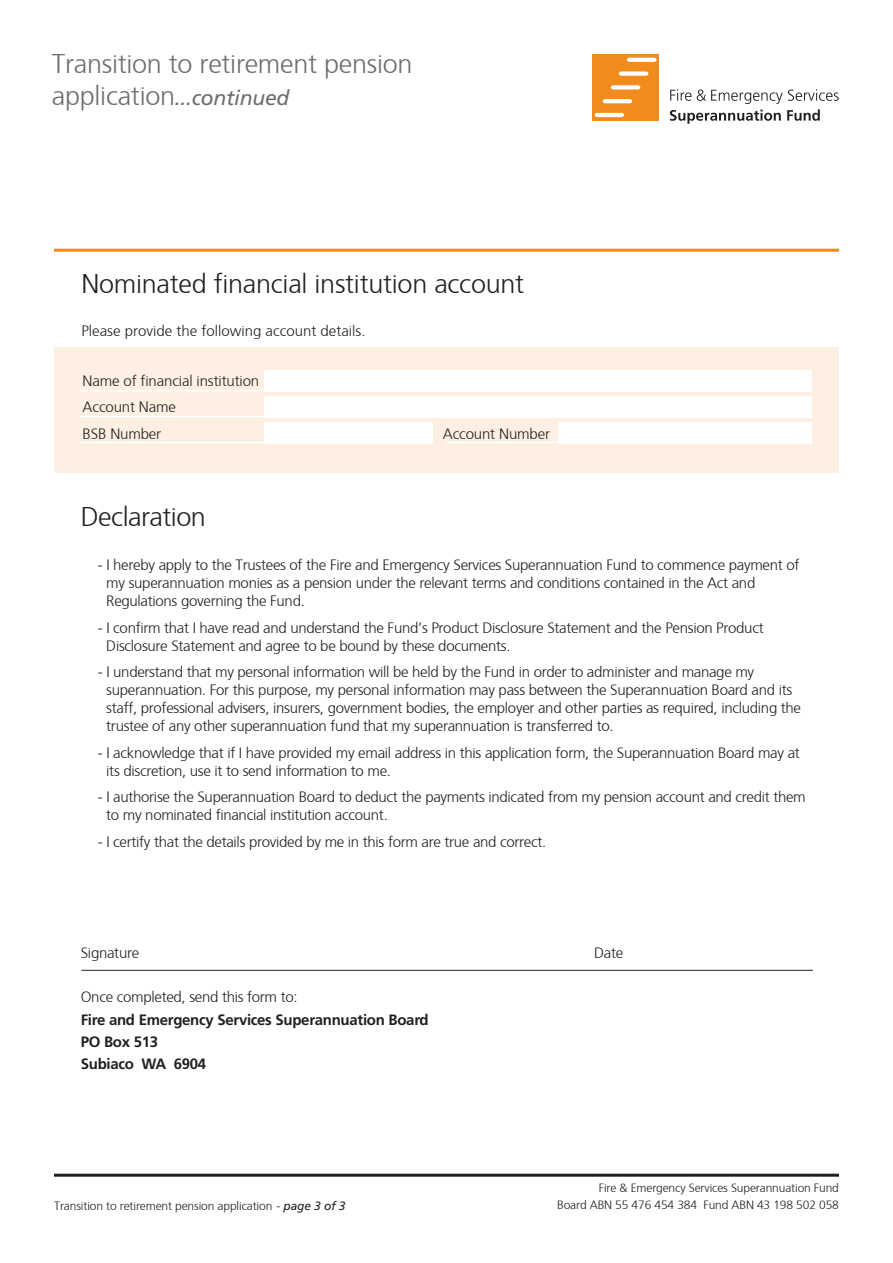
<style>
.page{position:relative;width:893px;height:1263px;background:#fff}
.page>*{position:absolute;margin:0;border:0;box-sizing:border-box;transform-origin:0 0}
.t1{font:300 27px "Frutiger";letter-spacing:-.01em;color:#231f20}
.t2{font:300 27px "Frutiger";letter-spacing:-.01em;color:#6c6d70}
.t3{font:italic 21px "Frutiger";letter-spacing:-.01em;color:#6c6d70}
.t4{font:300 15px/18px "Frutiger";letter-spacing:-.02em;color:#231f20}
.t5{font:700 15px/22.2px "Frutiger LT Std";letter-spacing:-.02em;color:#231f20}
.t6{font:300 15px "Frutiger";color:#231f20}
.t7{font:300 12px "Frutiger";letter-spacing:-.01em;color:#231f20}
.s1{font-weight:300;font-style:normal;font-size:27px}
.s2{font-weight:400;font-style:italic}
</style>
<div class="page">
<hr style="left:54px;top:1174px;width:785px;height:3px;background:#231f20">
<div style="left:592px;top:54px;width:67px;height:66px;background:#f28b1d"></div>
<svg style="left:611px;top:85px;width:29px;height:5px"></svg>
<svg style="left:619px;top:71px;width:29px;height:5px"></svg>
<svg style="left:603px;top:99px;width:29px;height:4px"></svg>
<svg style="left:595px;top:113px;width:29px;height:4px"></svg>
<svg style="left:627px;top:58px;width:29px;height:4px"></svg>
<svg style="left:670px;top:89px;width:169px;height:35px"></svg>
<hr style="left:54px;top:249px;width:785px;height:3px;background:#f28b1d">
<hr style="left:81px;top:970px;width:732px;height:1px;background:#231f20">
<div style="left:54px;top:347px;width:785px;height:125px;background:#fdf0e2"></div>
<div style="left:264px;top:370px;width:548px;height:21px;background:#fff"></div>
<div style="left:264px;top:396px;width:548px;height:21px;background:#fff"></div>
<div style="left:264px;top:422px;width:169px;height:21px;background:#fff"></div>
<hr style="left:80px;top:390px;width:320px;height:1px;background:#fff">
<hr style="left:80px;top:416px;width:320px;height:1px;background:#fff">
<hr style="left:80px;top:442px;width:320px;height:1px;background:#fff">
<hr style="left:446px;top:442px;width:320px;height:1px;background:#fff">
<div style="left:559px;top:422px;width:253px;height:21px;background:#fff"></div>
<h1 class="t2" style="left:52px;top:44px;width:362px">Transition to retirement pension</h1>
<h2 class="t3" style="left:52px;top:86px;width:239px"><span class="s1">application</span>...continued</h2>
<h1 class="t1" style="left:81px;top:264px;width:444px">Nominated financial institution account</h1>
<p class="t6" style="left:81px;top:321px;width:286px">Please provide the following account details.</p>
<p class="t4" style="left:83px;top:366px;width:178px;line-height:26.5px">Name of financial institution<br>Account Name<br>BSB Number</p>
<p class="t4" style="left:443px;top:423px;width:109px">Account Number</p>
<h1 class="t1" style="left:81px;top:497px;width:127px">Declaration</h1>
<p class="t4" style="left:106px;top:555px;width:695px;text-indent:-8px">- I hereby apply to the Trustees of the Fire and Emergency Services Superannuation Fund to commence payment of my superannuation monies as a pension under the relevant terms and conditions contained in the Act and<br>Regulations governing the Fund.</p>
<p class="t4" style="left:106px;top:617px;width:659px;text-indent:-8px">- I confirm that I have read and understand the Fund’s Product Disclosure Statement and the Pension Product<br>Disclosure Statement and agree to be bound by these documents.</p>
<p class="t4" style="left:106px;top:662px;width:696px;text-indent:-8px">- I understand that my personal information will be held by the Fund in order to administer and manage my superannuation. For this purpose, my personal information may pass between the Superannuation Board and its staff, professional advisers, insurers, government bodies, the employer and other parties as required, including the trustee of any other superannuation fund that my superannuation is transferred to.</p>
<p class="t4" style="left:106px;top:742px;width:695px;text-indent:-8px">- I acknowledge that if I have provided my email address in this application form, the Superannuation Board may at its discretion, use it to send information to me.</p>
<p class="t4" style="left:106px;top:787px;width:701px;text-indent:-8px">- I authorise the Superannuation Board to deduct the payments indicated from my pension account and credit them to my nominated financial institution account.</p>
<p class="t4" style="left:98px;top:831px;width:450px">- I certify that the details provided by me in this form are true and correct.</p>
<p class="t4" style="left:81px;top:943px;width:60px">Signature</p>
<p class="t4" style="left:594px;top:943px;width:31px">Date</p>
<p class="t4" style="left:81px;top:987px;width:218px">Once completed, send this form to:</p>
<p class="t5" style="left:81px;top:1008px;width:349px">Fire and Emergency Services Superannuation Board<br>PO Box 513<br>Subiaco WA 6904</p>
<p class="t7" style="left:599px;top:1180px;width:242px">Fire &amp; Emergency Services Superannuation Fund</p>
<p class="t7" style="left:54px;top:1197px;width:293px">Transition to retirement pension application - <span class="s2">page 3 of 3</span></p>
<p class="t7" style="left:557px;top:1196px;width:283px">Board ABN 55 476 454 384 Fund ABN 43 198 502 058</p>
</div>
